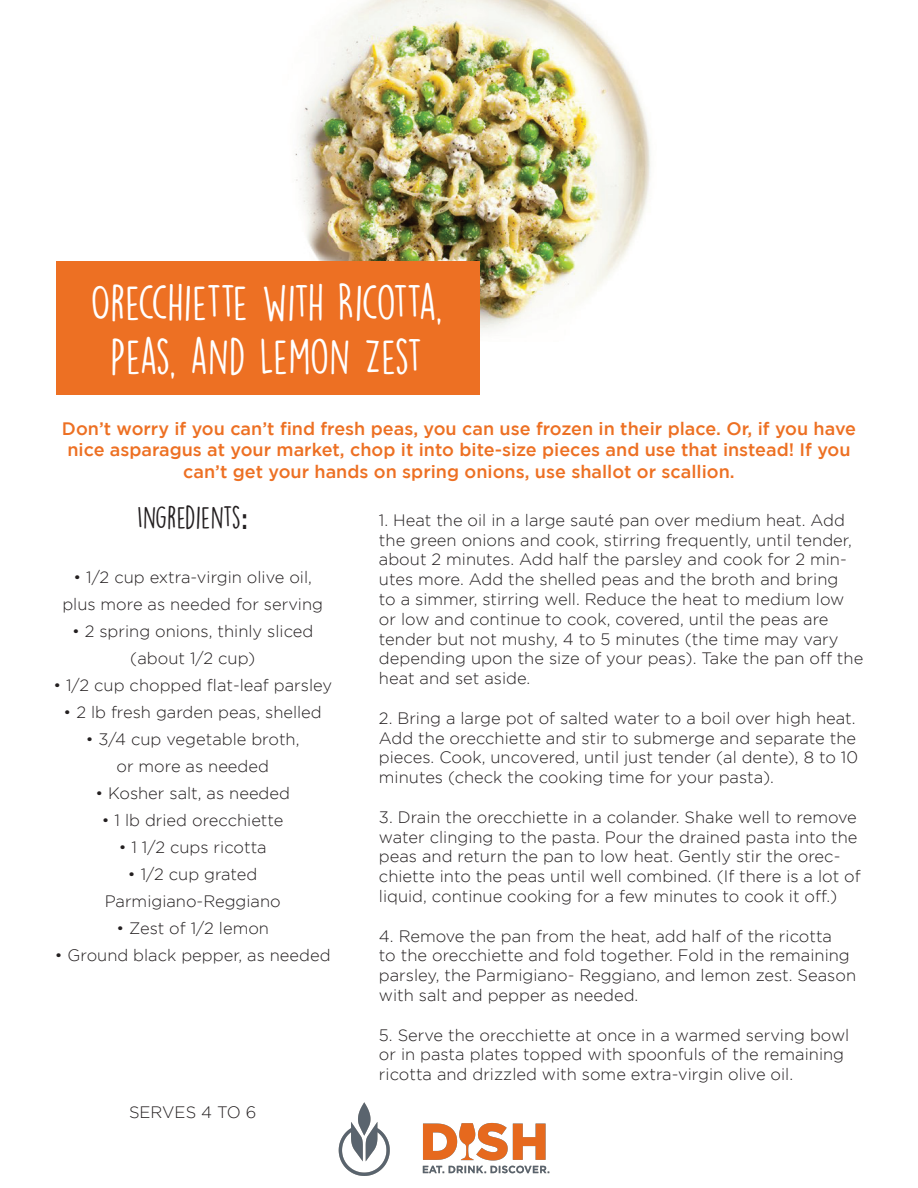
<style>
.page{position:relative;width:918px;height:1188px;background:#fff}
.page>*{position:absolute;margin:0;border:0;box-sizing:border-box;transform-origin:0 0}
.t1{font:45px/54px "DK Lemon Yellow Sun";letter-spacing:-.03em;color:#fff;text-align:center}
.t2{font:28.5px "DK Lemon Yellow Sun";color:#231f20}
.t3{font:500 18px/21.6px "Gotham";color:#ed7023;text-align:center}
.t4{font:300 16.5px/19.8px "Gotham";color:#231f20}
.s1{font-family:"Raleway";font-weight:700}
</style>
<div class="page">
<img style="left:295px;top:0;width:356px;height:332px">
<div style="left:56px;top:261px;width:424px;height:134px;background:#ed7023"></div>
<img style="left:338px;top:1102px;width:212px;height:74px">
<h1 class="t1" style="left:90px;top:275px;width:354px">ORECCHIETTE WITH RICOTTA,<br>PEAS, AND LEMON ZEST</h1>
<p class="t3" style="left:62px;top:417px;width:796px">Don’t worry if you can’t find fresh peas, you can use frozen in their place. Or, if you have nice asparagus at your market, chop it into bite-size pieces and use that instead! If you can’t get your hands on spring onions, use shallot or scallion.</p>
<h2 class="t2" style="left:137px;top:500px;width:112px">INGREDIENTS<span class="s1">:</span></h2>
<p class="t4" style="left:62px;top:563px;width:262px;line-height:27px;text-align:center">• 1/2 cup extra-virgin olive oil, plus more as needed for serving</p>
<p class="t4" style="left:72px;top:617px;width:243px;line-height:27px;text-align:center">• 2 spring onions, thinly sliced (about 1/2 cup)</p>
<p class="t4" style="left:53px;top:675px;width:280px">• 1/2 cup chopped flat-leaf parsley</p>
<p class="t4" style="left:64px;top:702px;width:260px">• 2 lb fresh garden peas, shelled</p>
<p class="t4" style="left:86px;top:725px;width:215px;line-height:27px;text-align:center">• 3/4 cup vegetable broth, or more as needed</p>
<p class="t4" style="left:95px;top:783px;width:196px">• Kosher salt, as needed</p>
<p class="t4" style="left:102px;top:810px;width:183px">• 1 lb dried orecchiette</p>
<p class="t4" style="left:119px;top:837px;width:150px">• 1 1/2 cups ricotta</p>
<p class="t4" style="left:105px;top:860px;width:178px;line-height:27px;text-align:center">• 1/2 cup grated<br>Parmigiano-Reggiano</p>
<p class="t4" style="left:116px;top:918px;width:154px">• Zest of 1/2 lemon</p>
<p class="t4" style="left:55px;top:945px;width:277px">• Ground black pepper, as needed</p>
<p class="t4" style="left:129px;top:1102px;width:129px">SERVES 4 TO 6</p>
<p class="t4" style="left:379px;top:510px;width:486px">1. Heat the oil in a large sauté pan over medium heat. Add the green onions and cook, stirring frequently, until tender, about 2 minutes. Add half the parsley and cook for 2 min&shy;utes more. Add the shelled peas and the broth and bring<br>to a simmer, stirring well. Reduce the heat to medium low or low and continue to cook, covered, until the peas are tender but not mushy, 4 to 5 minutes (the time may vary depending upon the size of your peas). Take the pan off the heat and set aside.</p>
<p class="t4" style="left:379px;top:708px;width:481px">2. Bring a large pot of salted water to a boil over high heat.<br>Add the orecchiette and stir to submerge and separate the pieces. Cook, uncovered, until just tender (al dente), 8 to 10 minutes (check the cooking time for your pasta).</p>
<p class="t4" style="left:379px;top:807px;width:483px">3. Drain the orecchiette in a colander. Shake well to remove water clinging to the pasta. Pour the drained pasta into the peas and return the pan to low heat. Gently stir the orec&shy;chiette into the peas until well combined. (If there is a lot of liquid, continue cooking for a few minutes to cook it off.)</p>
<p class="t4" style="left:379px;top:926px;width:479px">4. Remove the pan from the heat, add half of the ricotta<br>to the orecchiette and fold together. Fold in the remaining parsley, the Parmigiano- Reggiano, and lemon zest. Season with salt and pepper as needed.</p>
<p class="t4" style="left:379px;top:1025px;width:472px">5. Serve the orecchiette at once in a warmed serving bowl or in pasta plates topped with spoonfuls of the remaining ricotta and drizzled with some extra-virgin olive oil.</p>
</div>
